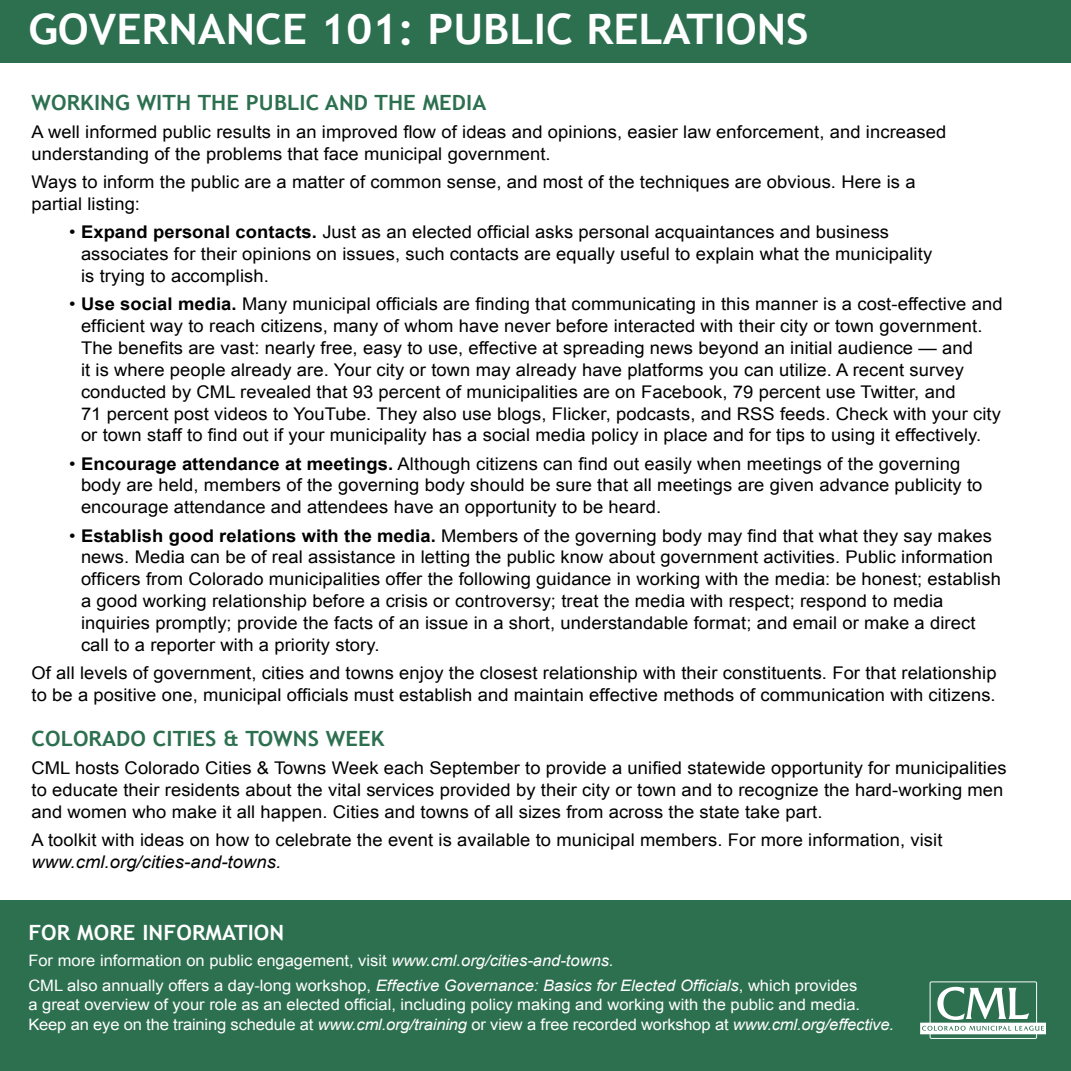
<style>
.page{position:relative;width:1071px;height:1071px;background:#fff}
.page>*{position:absolute;margin:0;border:0;box-sizing:border-box;transform-origin:0 0}
.t1{font:700 42px "Trebuchet MS";color:#fff;scale:1.05 1}
.t2{font:700 21px "Trebuchet MS";letter-spacing:.005em;color:#2d7050;scale:1.05 1}
.t3{font:700 21px "Trebuchet MS";letter-spacing:.005em;color:#fff;scale:1.05 1}
.t4{font:17.5px/21.9px "Arial";letter-spacing:.005em;color:#000;scale:1.05 1}
.t5{font:italic 17.5px "Arial";letter-spacing:.005em;color:#000;scale:1.05 1}
.t6{font:15.75px/25.6px "Arial";color:#fff;scale:1.05 1}
.s1{font-weight:700}
.s2{font-style:italic}
</style>
<div class="page">
<div style="left:0;top:0;width:1071px;height:63px;background:#2d7050"></div>
<div style="left:0;top:901px;width:1071px;height:170px;background:#2d7050"></div>
<svg style="left:920px;top:981px;width:126px;height:58px"></svg>
<h1 class="t1" style="left:28px;top:2px;width:745px">GOVERNANCE 101: PUBLIC RELATIONS</h1>
<p class="t2" style="left:32px;top:89px;width:435px">WORKING WITH THE PUBLIC AND THE MEDIA</p>
<p class="t4" style="left:32px;top:121px;width:873px">A well informed public results in an improved flow of ideas and opinions, easier law enforcement, and increased understanding of the problems that face municipal government.</p>
<p class="t4" style="left:32px;top:171px;width:844px">Ways to inform the public are a matter of common sense, and most of the techniques are obvious. Here is a partial listing:</p>
<p class="t4" style="left:81px;top:221px;width:812px;text-indent:-12px">• <span class="s1">Expand personal contacts.</span> Just as an elected official asks personal acquaintances and business associates for their opinions on issues, such contacts are equally useful to explain what the municipality is trying to accomplish.</p>
<p class="t4" style="left:81px;top:293px;width:879px;text-indent:-12px">• <span class="s1">Use social media.</span> Many municipal officials are finding that communicating in this manner is a cost-effective and efficient way to reach citizens, many of whom have never before interacted with their city or town government.<br>The benefits are vast: nearly free, easy to use, effective at spreading news beyond an initial audience — and<br>it is where people already are. Your city or town may already have platforms you can utilize. A recent survey conducted by CML revealed that 93 percent of municipalities are on Facebook, 79 percent use Twitter, and<br>71 percent post videos to YouTube. They also use blogs, Flicker, podcasts, and RSS feeds. Check with your city or town staff to find out if your municipality has a social media policy in place and for tips to using it effectively.</p>
<p class="t4" style="left:81px;top:453px;width:860px;text-indent:-12px">• <span class="s1">Encourage attendance at meetings.</span> Although citizens can find out easily when meetings of the governing body are held, members of the governing body should be sure that all meetings are given advance publicity to encourage attendance and attendees have an opportunity to be heard.</p>
<p class="t4" style="left:81px;top:525px;width:878px;text-indent:-12px">• <span class="s1">Establish good relations with the media.</span> Members of the governing body may find that what they say makes news. Media can be of real assistance in letting the public know about government activities. Public information officers from Colorado municipalities offer the following guidance in working with the media: be honest; establish a good working relationship before a crisis or controversy; treat the media with respect; respond to media inquiries promptly; provide the facts of an issue in a short, understandable format; and email or make a direct call to a reporter with a priority story.</p>
<p class="t4" style="left:31px;top:662px;width:921px">Of all levels of government, cities and towns enjoy the closest relationship with their constituents. For that relationship to be a positive one, municipal officials must establish and maintain effective methods of communication with citizens.</p>
<p class="t2" style="left:32px;top:726px;width:338px">COLORADO CITIES &amp; TOWNS WEEK</p>
<p class="t4" style="left:32px;top:757px;width:930px">CML hosts Colorado Cities &amp; Towns Week each September to provide a unified statewide opportunity for municipalities to educate their residents about the vital services provided by their city or town and to recognize the hard-working men and women who make it all happen. Cities and towns of all sizes from across the state take part.</p>
<p class="t4" style="left:32px;top:829px;width:869px">A toolkit with ideas on how to celebrate the event is available to municipal members. For more information, visit</p>
<p class="t5" style="left:32px;top:851px;width:239px">www.cml.org/cities-and-towns.</p>
<p class="t3" style="left:28px;top:919px;width:245px">FOR MORE INFORMATION</p>
<p class="t6" style="left:28px;top:947px;width:791px">For more information on public engagement, visit <span class="s2">www.cml.org/cities-and-towns.<br></span>CML also annually offers a day-long workshop, <span class="s2">Effective Governance: Basics for Elected Officials</span>, which provides</p>
<p class="t6" style="left:28px;top:995px;width:826px;line-height:19.2px">a great overview of your role as an elected official, including policy making and working with the public and media.<br>Keep an eye on the training schedule at <span class="s2">www.cml.org/training</span> or view a free recorded workshop at <span class="s2">www.cml.org/effective.</span></p>
</div>
